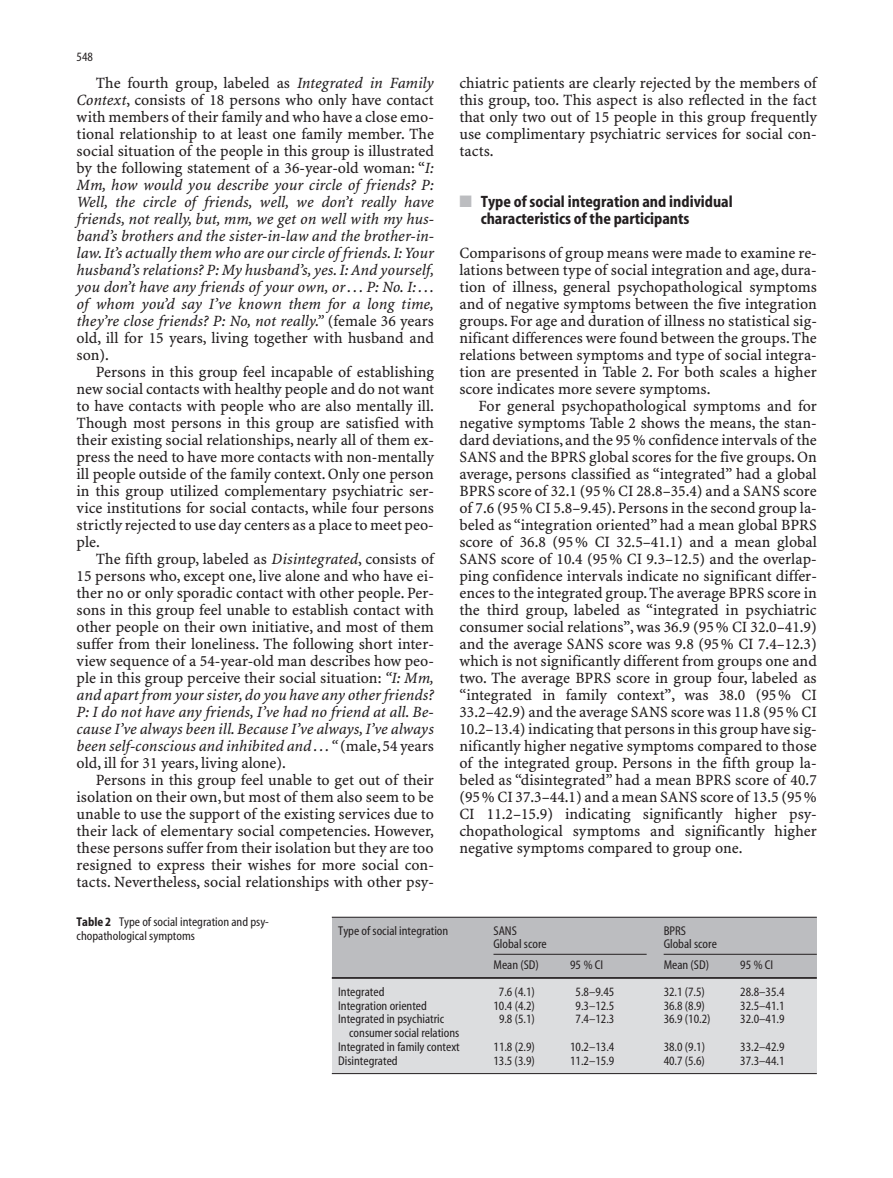
<style>
.page{position:relative;width:893px;height:1178px;background:#fff}
.page>*{position:absolute;margin:0;border:0;box-sizing:border-box;transform-origin:0 0}
.t1{font:16.5px/17px "Myriad CB";color:#231f20}
.t2{font:15.75px/17px "S Minion Plus Tab";color:#231f20;text-align:justify}
.t3{font:italic 15.75px/17px "S Minion Plus Tab";letter-spacing:-.005em;color:#231f20;text-align:justify}
.t4{font:12.75px/13.8px "Myriad CR";color:#231f20;text-align:right}
.s1{font-style:normal}
.s2{font-style:italic}
.s3{color:#bcbdc0}
.s4{font-family:"Myriad CB"}
</style>
<div class="page">
<div style="left:332px;top:978px;width:484px;height:95px;background:#dcdddf"></div>
<div style="left:332px;top:917px;width:484px;height:60px;background:#bcbdc0"></div>
<hr style="left:332px;top:916px;width:484px;height:1px;background:#231f20">
<hr style="left:332px;top:977px;width:484px;height:1px;background:#231f20">
<hr style="left:332px;top:1073px;width:484px;height:1px;background:#231f20">
<hr style="left:663px;top:953px;width:153px;height:1px;background:#231f20">
<hr style="left:493px;top:953px;width:153px;height:1px;background:#231f20">
<p class="t4" style="left:77px;top:50px;width:18px">548</p>
<p class="t3" style="left:77px;top:75px;width:359px;text-indent:19px"><span class="s1">The fourth group, labeled as</span> Integrated in Family Context<span class="s1">, consists of 18 persons who only have contact with members of their family and who have a close emo&shy;tional relationship to at least one family member. The social situation of the people in this group is illustrated by the following statement of a 36-year-old woman: “</span>I:<br>Mm, how would you describe your circle of friends? P:<br>Well, the circle of friends, well, we don’t really have friends, not really, but, mm, we get on well with my hus&shy;band’s brothers and the sister-in-law and the brother-in&shy;law. It’s actually them who are our circle of friends. I: Your husband’s relations? P: My husband’s, yes. I: And yourself, you don’t have any friends of your own, or . . . P: No. I: . . . of whom you’d say I’ve known them for a long time, they’re close friends? P: No, not really.” <span class="s1">(female 36 years old, ill for 15 years, living together with husband and son).</span></p>
<p class="t2" style="left:77px;top:364px;width:359px;text-indent:19px">Persons in this group feel incapable of establishing new social contacts with healthy people and do not want to have contacts with people who are also mentally ill.<br>Though most persons in this group are satisfied with their existing social relationships, nearly all of them ex&shy;press the need to have more contacts with non-mentally ill people outside of the family context. Only one person in this group utilized complementary psychiatric ser&shy;vice institutions for social contacts, while four persons strictly rejected to use day centers as a place to meet peo&shy;ple.</p>
<p class="t2" style="left:77px;top:551px;width:359px;text-indent:19px">The fifth group, labeled as <span class="s2">Disintegrated</span>, consists of 15 persons who, except one, live alone and who have ei&shy;ther no or only sporadic contact with other people. Per&shy;sons in this group feel unable to establish contact with other people on their own initiative, and most of them suffer from their loneliness. The following short inter&shy;view sequence of a 54-year-old man describes how peo&shy;ple in this group perceive their social situation: <span class="s2">“I: Mm, and apart from your sister, do you have any other friends?<br>P: I do not have any friends, I’ve had no friend at all. Be&shy;cause I’ve always been ill. Because I’ve always, I’ve always been self-conscious and inhibited and . . .“</span> (male,54 years old, ill for 31 years, living alone).</p>
<p class="t2" style="left:77px;top:773px;width:359px;text-indent:19px">Persons in this group feel unable to get out of their isolation on their own, but most of them also seem to be unable to use the support of the existing services due to their lack of elementary social competencies. However, these persons suffer from their isolation but they are too resigned to express their wishes for more social con&shy;tacts. Nevertheless, social relationships with other psy-</p>
<p class="t2" style="left:459px;top:75px;width:359px">chiatric patients are clearly rejected by the members of this group, too. This aspect is also reflected in the fact that only two out of 15 people in this group frequently use complimentary psychiatric services for social con&shy;tacts.</p>
<p class="t1" style="left:480px;top:194px;width:253px;text-indent:-21px"><span class="s3">■</span> Type of social integration and individual characteristics of the participants</p>
<p class="t2" style="left:459px;top:245px;width:359px">Comparisons of group means were made to examine re&shy;lations between type of social integration and age, dura&shy;tion of illness, general psychopathological symptoms and of negative symptoms between the five integration groups. For age and duration of illness no statistical sig&shy;nificant differences were found between the groups. The relations between symptoms and type of social integra&shy;tion are presented in Table 2. For both scales a higher score indicates more severe symptoms.</p>
<p class="t2" style="left:459px;top:398px;width:359px;text-indent:19px">For general psychopathological symptoms and for negative symptoms Table 2 shows the means, the stan&shy;dard deviations, and the 95 % confidence intervals of the SANS and the BPRS global scores for the five groups. On average, persons classified as “integrated” had a global BPRS score of 32.1 (95 % CI 28.8–35.4) and a SANS score of 7.6 (95 % CI 5.8–9.45). Persons in the second group la&shy;beled as “integration oriented” had a mean global BPRS score of 36.8 (95 % CI 32.5–41.1) and a mean global SANS score of 10.4 (95 % CI 9.3–12.5) and the overlap&shy;ping confidence intervals indicate no significant differ&shy;ences to the integrated group. The average BPRS score in the third group, labeled as “integrated in psychiatric consumer social relations”, was 36.9 (95 % CI 32.0–41.9) and the average SANS score was 9.8 (95 % CI 7.4–12.3) which is not significantly different from groups one and two. The average BPRS score in group four, labeled as “integrated in family context”, was 38.0 (95 % CI 33.2–42.9) and the average SANS score was 11.8 (95 % CI 10.2–13.4) indicating that persons in this group have sig&shy;nificantly higher negative symptoms compared to those of the integrated group. Persons in the fifth group la&shy;beled as “disintegrated” had a mean BPRS score of 40.7 (95 % CI 37.3–44.1) and a mean SANS score of 13.5 (95 % CI 11.2–15.9) indicating significantly higher psy&shy;chopathological symptoms and significantly higher negative symptoms compared to group one.</p>
<p class="t4" style="left:77px;top:916px;width:194px;text-align:left"><span class="s4">Table 2</span> Type of social integration and psy&shy;chopathological symptoms</p>
<p class="t4" style="left:338px;top:924px;width:112px">Type of social integration</p>
<p class="t4" style="left:493px;top:924px;width:25px">SANS</p>
<p class="t4" style="left:663px;top:924px;width:24px">BPRS</p>
<p class="t4" style="left:493px;top:938px;width:55px">Global score</p>
<p class="t4" style="left:663px;top:938px;width:55px">Global score</p>
<p class="t4" style="left:493px;top:959px;width:47px">Mean (SD)</p>
<p class="t4" style="left:570px;top:959px;width:35px">95 % CI</p>
<p class="t4" style="left:663px;top:959px;width:47px">Mean (SD)</p>
<p class="t4" style="left:740px;top:959px;width:35px">95 % CI</p>
<p class="t4" style="left:338px;top:985px;width:48px">Integrated</p>
<p class="t4" style="left:499px;top:985px;width:37px">7.6 (4.1)</p>
<p class="t4" style="left:575px;top:985px;width:40px">5.8–9.45</p>
<p class="t4" style="left:663px;top:985px;width:43px">32.1 (7.5)</p>
<p class="t4" style="left:740px;top:985px;width:46px">28.8–35.4</p>
<p class="t4" style="left:338px;top:999px;width:90px">Integration oriented</p>
<p class="t4" style="left:493px;top:999px;width:43px">10.4 (4.2)</p>
<p class="t4" style="left:575px;top:999px;width:40px">9.3–12.5</p>
<p class="t4" style="left:663px;top:999px;width:43px">36.8 (8.9)</p>
<p class="t4" style="left:740px;top:999px;width:46px">32.5–41.1</p>
<p class="t4" style="left:338px;top:1013px;width:108px">Integrated in psychiatric</p>
<p class="t4" style="left:499px;top:1013px;width:37px">9.8 (5.1)</p>
<p class="t4" style="left:575px;top:1013px;width:40px">7.4–12.3</p>
<p class="t4" style="left:663px;top:1013px;width:48px">36.9 (10.2)</p>
<p class="t4" style="left:740px;top:1013px;width:46px">32.0–41.9</p>
<p class="t4" style="left:338px;top:1027px;width:123px">consumer social relations<br>Integrated in family context</p>
<p class="t4" style="left:493px;top:1040px;width:43px">11.8 (2.9)</p>
<p class="t4" style="left:570px;top:1040px;width:46px">10.2–13.4</p>
<p class="t4" style="left:663px;top:1040px;width:43px">38.0 (9.1)</p>
<p class="t4" style="left:740px;top:1040px;width:46px">33.2–42.9</p>
<p class="t4" style="left:338px;top:1054px;width:61px">Disintegrated</p>
<p class="t4" style="left:493px;top:1054px;width:43px">13.5 (3.9)</p>
<p class="t4" style="left:570px;top:1054px;width:46px">11.2–15.9</p>
<p class="t4" style="left:663px;top:1054px;width:43px">40.7 (5.6)</p>
<p class="t4" style="left:740px;top:1054px;width:46px">37.3–44.1</p>
</div>
